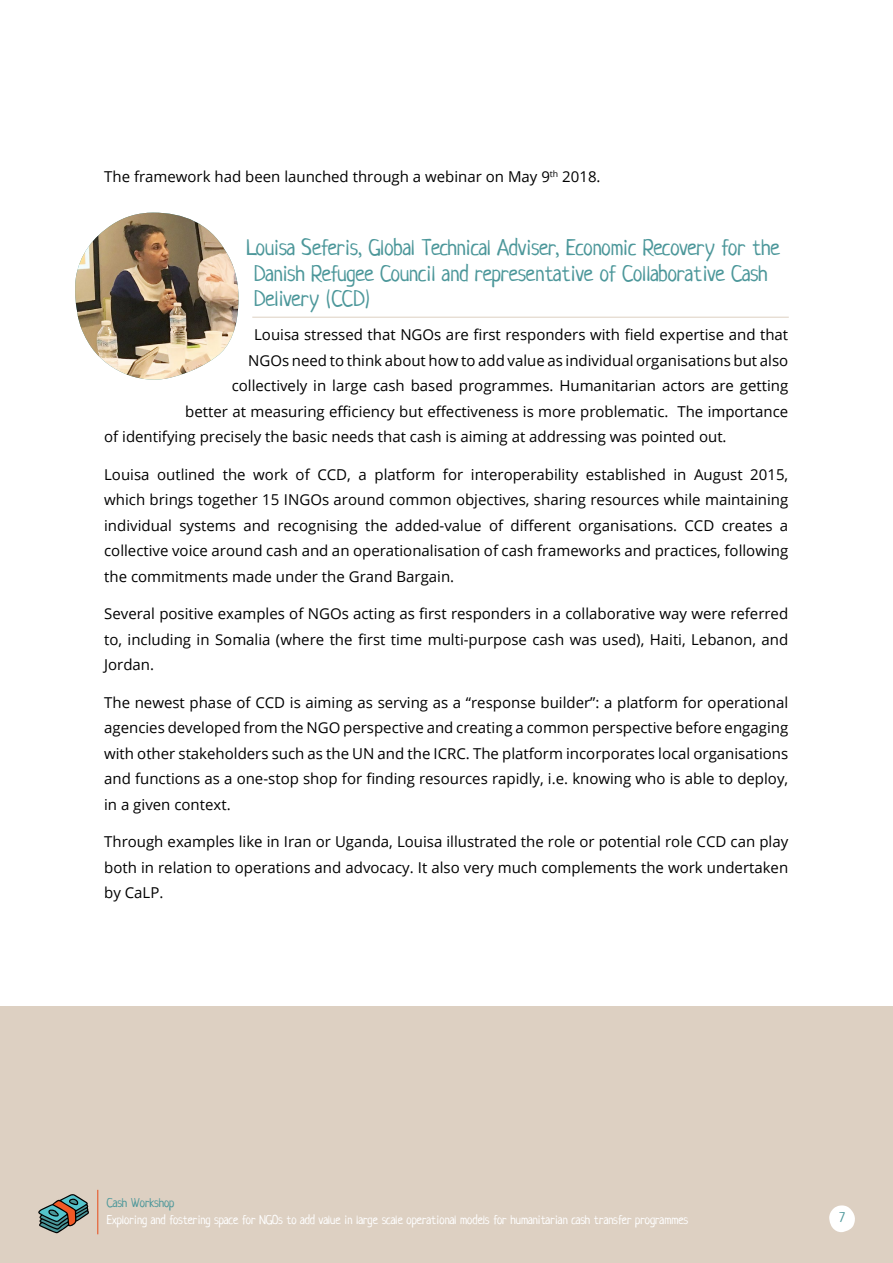
<style>
.page{position:relative;width:893px;height:1263px;background:#fff}
.page>*{position:absolute;margin:0;border:0;box-sizing:border-box;transform-origin:0 0}
.t1{font:22.5px/25.5px "Neucha";letter-spacing:-.02em;color:#4c979a}
.t2{font:15px/25.5px "Open Sans";color:#000;text-align:justify}
.t3{font:13.5px "Neucha";color:#4c979a}
.t4{font:12.75px "Neucha";color:#fff}
.t5{font:12.75px "Neucha";letter-spacing:-.02em;color:#4c979a}
</style>
<div class="page">
<div style="left:0;top:1007px;width:893px;height:256px;background:#ddd0c2"></div>
<svg style="left:829px;top:1205px;width:26px;height:27px"></svg>
<svg style="left:38px;top:1194px;width:51px;height:39px"></svg>
<hr style="left:97px;top:1190px;width:1px;height:44px;background:#e84b19">
<img style="left:75px;top:213px;width:164px;height:167px">
<hr style="left:252px;top:317px;width:537px;height:1px;background:#ddd0c2">
<p class="t2" style="left:104px;top:163px;width:498px">The framework had been launched through a webinar on May 9<sup>th</sup> 2018.</p>
<p class="t1" style="left:254px;top:235px;width:527px;text-indent:-8px">Louisa Seferis, Global Technical Adviser, Economic Recovery for the<br>Danish Refugee Council and representative of Collaborative Cash<br>Delivery (CCD)</p>
<p class="t2" style="left:254px;top:321px;width:536px">Louisa stressed that NGOs are first responders with field expertise and that</p>
<p class="t2" style="left:248px;top:347px;width:542px">NGOs need to think about how to add value as individual organisations but also</p>
<p class="t2" style="left:232px;top:372px;width:558px">collectively in large cash based programmes. Humanitarian actors are getting</p>
<p class="t2" style="left:185px;top:398px;width:604px">better at measuring efficiency but effectiveness is more problematic. The importance</p>
<p class="t2" style="left:104px;top:423px;width:624px">of identifying precisely the basic needs that cash is aiming at addressing was pointed out.</p>
<p class="t2" style="left:104px;top:461px;width:686px">Louisa outlined the work of CCD, a platform for interoperability established in August 2015, which brings together 15 INGOs around common objectives, sharing resources while maintaining individual systems and recognising the added-value of different organisations. CCD creates a collective voice around cash and an operationalisation of cash frameworks and practices, following the commitments made under the Grand Bargain.</p>
<p class="t2" style="left:104px;top:600px;width:686px">Several positive examples of NGOs acting as first responders in a collaborative way were referred to, including in Somalia (where the first time multi-purpose cash was used), Haiti, Lebanon, and Jordan.</p>
<p class="t2" style="left:104px;top:689px;width:686px">The newest phase of CCD is aiming as serving as a “response builder”: a platform for operational agencies developed from the NGO perspective and creating a common perspective before engaging with other stakeholders such as the UN and the ICRC. The platform incorporates local organisations and functions as a one-stop shop for finding resources rapidly, i.e. knowing who is able to deploy, in a given context.</p>
<p class="t2" style="left:104px;top:828px;width:686px">Through examples like in Iran or Uganda, Louisa illustrated the role or potential role CCD can play both in relation to operations and advocacy. It also very much complements the work undertaken by CaLP.</p>
<p class="t5" style="left:107px;top:1195px;width:69px">Cash Workshop</p>
<p class="t4" style="left:107px;top:1212px;width:583px">Exploring and fostering space for NGOs to add value in large scale operational models for humanitarian cash transfer programmes</p>
<p class="t3" style="left:839px;top:1210px;width:8px">7</p>
</div>
